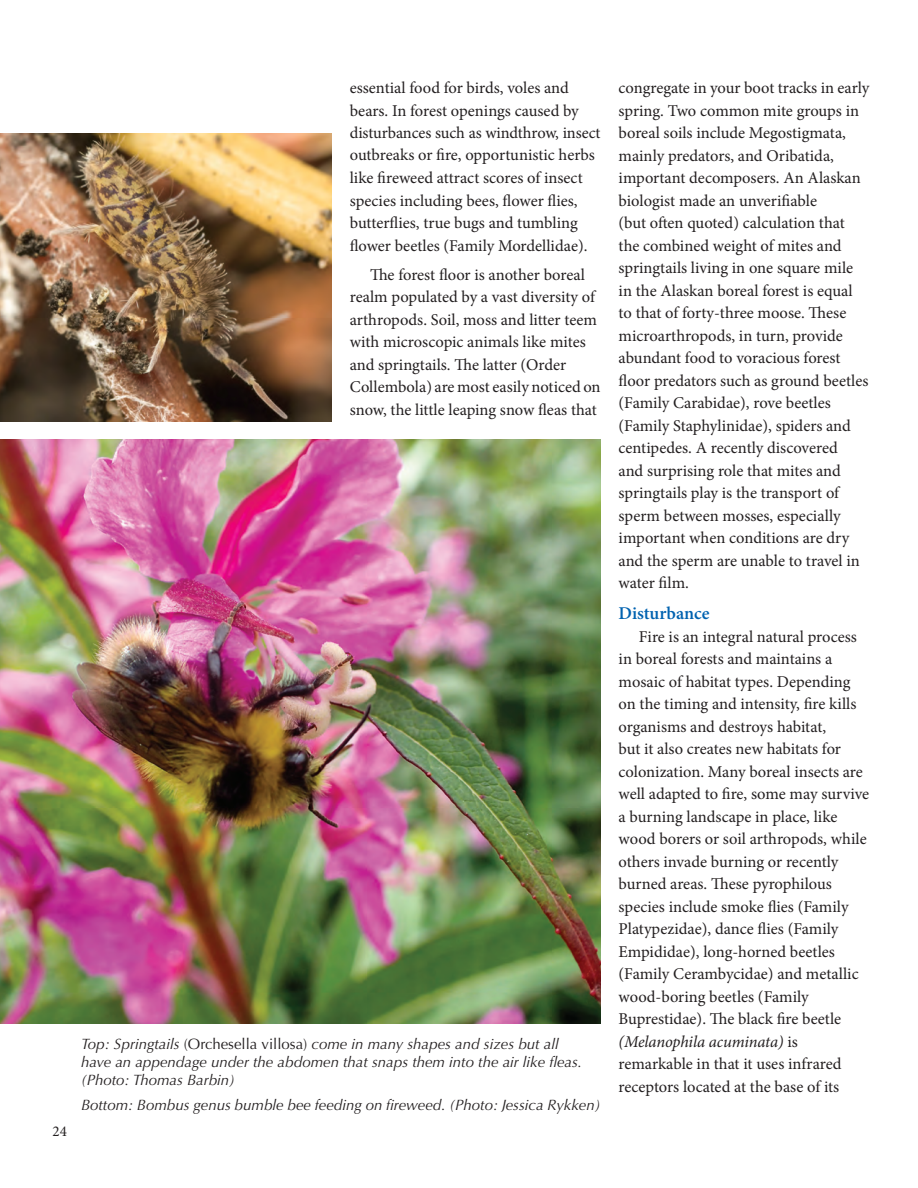
<style>
.page{position:relative;width:918px;height:1188px;background:#fff}
.page>*{position:absolute;margin:0;border:0;box-sizing:border-box;transform-origin:0 0}
.t1{font:600 18px "Minion Pro";color:#0162b0}
.t2{font:16.5px/22.5px "Minion Pro";color:#231f20}
.t3{font:italic 15px/18px "Optima";color:#231f20}
.t4{font:15px "Minion Pro";color:#231f20}
.s1{font-style:normal}
.s2{font-style:italic}
</style>
<div class="page">
<img style="left:0;top:133px;width:332px;height:288px">
<img style="left:0;top:439px;width:601px;height:584px">
<p class="t2" style="left:350px;top:77px;width:252px">essential food for birds, voles and bears. In forest openings caused by disturbances such as windthrow, insect outbreaks or fre, opportunistic herbs like freweed attract scores of insect species including bees, fower fies, butterfies, true bugs and tumbling fower beetles (Family Mordellidae).</p>
<p class="t2" style="left:350px;top:263px;width:252px;text-indent:20px">Te forest foor is another boreal realm populated by a vast diversity of arthropods. Soil, moss and litter teem with microscopic animals like mites and springtails. Te latter (Order Collembola) are most easily noticed on snow, the little leaping snow feas that</p>
<p class="t4" style="left:52px;top:1121px;width:16px">24</p>
<p class="t3" style="left:81px;top:1035px;width:503px">Top: Springtails <span class="s1">(Orchesella villosa)</span> come in many shapes and sizes but all have an appendage under the abdomen that snaps them into the air like fleas. (Photo: Thomas Barbin)</p>
<p class="t3" style="left:81px;top:1096px;width:521px">Bottom: Bombus genus bumble bee feeding on fireweed. (Photo: Jessica Rykken)</p>
<p class="t2" style="left:619px;top:77px;width:252px">congregate in your boot tracks in early spring. Two common mite groups in boreal soils include Megostigmata, mainly predators, and Oribatida, important decomposers. An Alaskan biologist made an unverifable<br>(but ofen quoted) calculation that the combined weight of mites and springtails living in one square mile in the Alaskan boreal forest is equal to that of forty-three moose. Tese microarthropods, in turn, provide abundant food to voracious forest foor predators such as ground beetles (Family Carabidae), rove beetles (Family Staphylinidae), spiders and centipedes. A recently discovered<br>and surprising role that mites and springtails play is the transport of sperm between mosses, especially important when conditions are dry and the sperm are unable to travel in water flm.</p>
<h2 class="t1" style="left:619px;top:601px;width:92px">Disturbance</h2>
<p class="t2" style="left:619px;top:625px;width:252px;text-indent:20px">Fire is an integral natural process in boreal forests and maintains a mosaic of habitat types. Depending on the timing and intensity, fre kills organisms and destroys habitat,<br>but it also creates new habitats for colonization. Many boreal insects are well adapted to fre, some may survive a burning landscape in place, like wood borers or soil arthropods, while others invade burning or recently burned areas. Tese pyrophilous species include smoke fies (Family Platypezidae), dance fies (Family Empididae), long-horned beetles (Family Cerambycidae) and metallic wood-boring beetles (Family Buprestidae). Te black fre beetle <span class="s2">(Melanophila acuminata)</span> is remarkable in that it uses infrared receptors located at the base of its</p>
</div>
